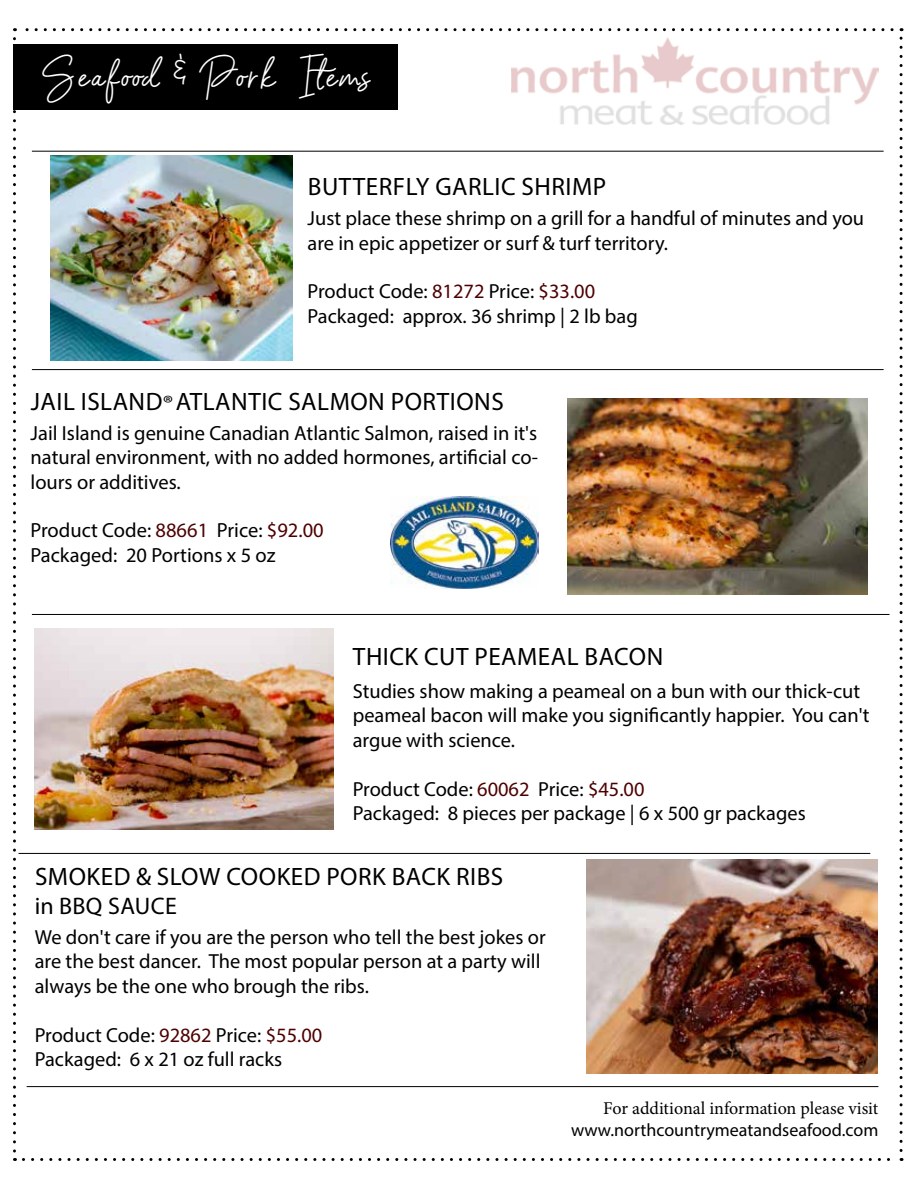
<style>
.page{position:relative;width:918px;height:1188px;background:#fff}
.page>*{position:absolute;margin:0;border:0;box-sizing:border-box;transform-origin:0 0}
.t1{font:33px "Barcelony";letter-spacing:.09em;color:#fff}
.t2{font:25.2px "Myriad Pro";letter-spacing:.02em;color:#000}
.t3{font:24px "Myriad Pro";letter-spacing:.02em;color:#000}
.t4{font:20.55px/24.6px "Myriad Pro";color:#000;text-align:justify}
.t5{font:20.4px/24.5px "Myriad Pro";color:#000}
.t6{font:18px "Minion Pro";color:#000}
.t7{font:18px "Myriad Pro";color:#000}
.s1{color:#4e0000}
.s2{font-size:21px}
</style>
<div class="page">
<svg style="left:13px;top:39px;width:3px;height:1122px"></svg>
<svg style="left:23px;top:1158px;width:879px;height:3px"></svg>
<svg style="left:900px;top:28px;width:3px;height:1123px"></svg>
<svg style="left:14px;top:28px;width:878px;height:3px"></svg>
<img style="left:512px;top:37px;width:366px;height:87px">
<hr style="left:32px;top:369px;width:852px;height:1px;background:#000">
<hr style="left:32px;top:151px;width:852px;height:1px;background:#000">
<hr style="left:32px;top:614px;width:857px;height:1px;background:#000">
<hr style="left:19px;top:853px;width:851px;height:1px;background:#000">
<hr style="left:27px;top:1086px;width:851px;height:1px;background:#000">
<img style="left:587px;top:860px;width:291px;height:214px">
<img style="left:50px;top:156px;width:242px;height:205px">
<img style="left:35px;top:629px;width:299px;height:201px">
<div style="left:13px;top:44px;width:384px;height:66px;background:#000"></div>
<img style="left:567px;top:399px;width:300px;height:196px">
<img style="left:391px;top:496px;width:147px;height:92px">
<h1 class="t1" style="left:41px;top:54px;width:330px">Seafood &amp; Pork Items</h1>
<p class="t2" style="left:308px;top:171px;width:300px">BUTTERFLY GARLIC SHRIMP</p>
<p class="t5" style="left:308px;top:206px;width:558px">Just place these shrimp on a grill for a handful of minutes and you are in epic appetizer or surf &amp; turf territory.</p>
<p class="t5" style="left:308px;top:279px;width:332px">Product Code: <span class="s1">81272</span> Price: <span class="s1">$33.00<br></span>Packaged: approx. 36 shrimp | 2 lb bag</p>
<p class="t2" style="left:31px;top:386px;width:475px">JAIL ISLAND<span class="s2">®</span>ATLANTIC SALMON PORTIONS</p>
<p class="t4" style="left:31px;top:420px;width:509px">Jail Island is genuine Canadian Atlantic Salmon, raised in it's natural environment, with no added hormones, artificial co&shy;lours or additives.</p>
<p class="t4" style="left:31px;top:517px;width:295px">Product Code: <span class="s1">88661</span> Price: <span class="s1">$92.00<br></span>Packaged: 20 Portions x 5 oz</p>
<p class="t2" style="left:353px;top:641px;width:312px">THICK CUT PEAMEAL BACON</p>
<p class="t5" style="left:353px;top:678px;width:519px">Studies show making a peameal on a bun with our thick-cut peameal bacon will make you significantly happier. You can't argue with science.</p>
<p class="t5" style="left:353px;top:776px;width:455px">Product Code: <span class="s1">60062</span> Price: <span class="s1">$45.00<br></span>Packaged: 8 pieces per package | 6 x 500 gr packages</p>
<p class="t2" style="left:35px;top:861px;width:470px">SMOKED &amp; SLOW COOKED PORK BACK RIBS</p>
<p class="t3" style="left:35px;top:891px;width:144px">in BBQ SAUCE</p>
<p class="t5" style="left:35px;top:925px;width:512px">We don't care if you are the person who tell the best jokes or are the best dancer. The most popular person at a party will always be the one who brough the ribs.</p>
<p class="t5" style="left:35px;top:1022px;width:289px">Product Code: <span class="s1">92862</span> Price: <span class="s1">$55.00<br></span>Packaged: 6 x 21 oz full racks</p>
<p class="t6" style="left:603px;top:1096px;width:277px">For additional information please visit</p>
<p class="t7" style="left:571px;top:1119px;width:309px">www.northcountrymeatandseafood.com</p>
</div>
